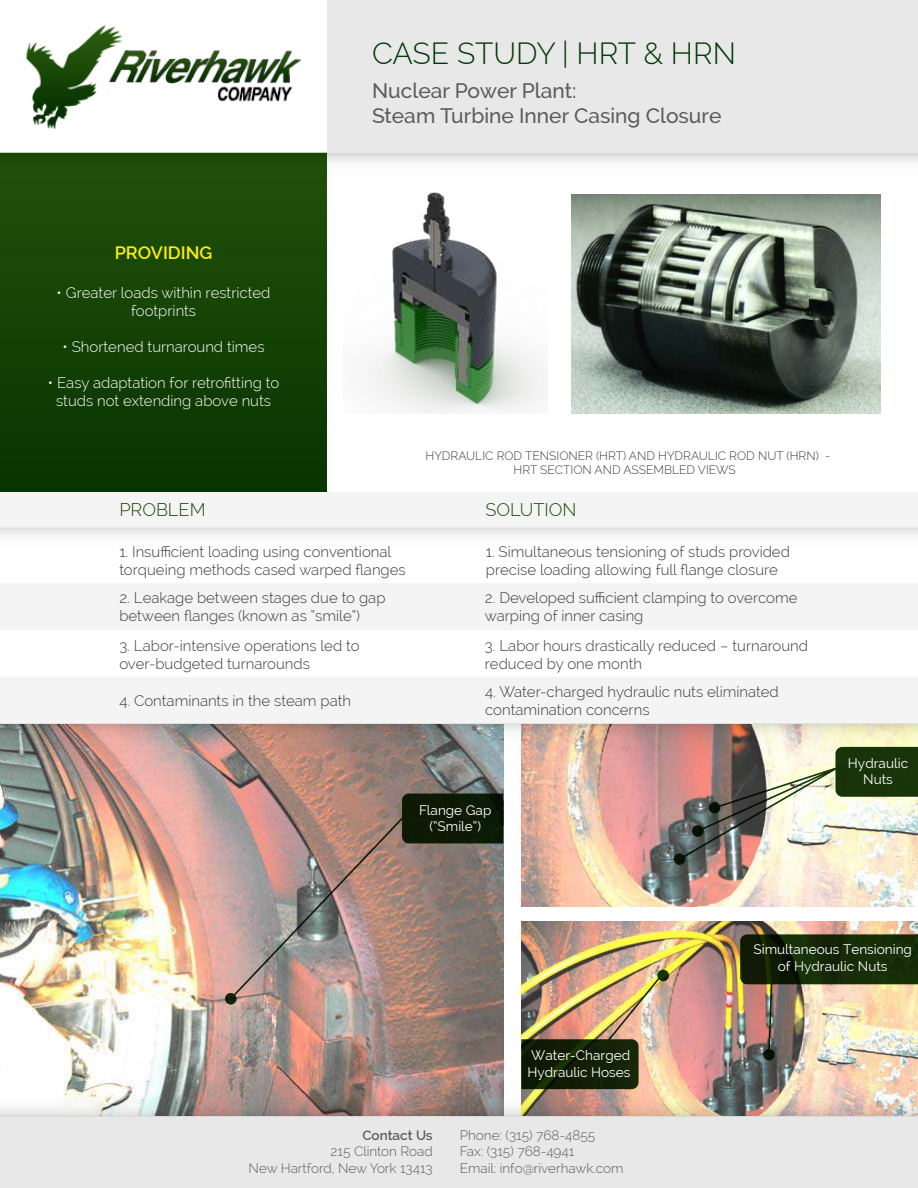
<style>
.page{position:relative;width:918px;height:1188px;background:#fff}
.page>*{position:absolute;margin:0;border:0;box-sizing:border-box;transform-origin:0 0}
.t1{font:300 30px "Raleway";color:#003804}
.t2{font:500 21px/25.2px "Raleway";color:#5b5b5b}
.t3{font:300 18px "Raleway";color:#174606}
.t4{font:600 18px "Raleway";color:#fff100}
.t5{font:300 15px/18px "Raleway";color:#3c3c3c}
.t6{font:300 15px/18px "Raleway";color:#fff;text-align:center}
.t7{font:13.65px/16.4px "Raleway";color:#fff;text-align:center}
.t8{font:300 13.5px/16.2px "Raleway";color:#5d5d5d}
.t9{font:600 13.5px "Raleway";color:#5d5d5d}
.t10{font:300 12px/14.4px "Raleway";color:#3c3c3c;text-align:center}
</style>
<div class="page">
<img style="left:0;top:759px;width:503px;height:321px">
<img style="left:521px;top:759px;width:397px;height:147px">
<img style="left:521px;top:922px;width:397px;height:158px">
<img style="left:0;top:189px;width:327px;height:303px">
<img style="left:571px;top:195px;width:310px;height:219px">
<div style="left:327px;top:0;width:591px;height:153px;background:#e8e8e8"></div>
<img style="left:26px;top:25px;width:276px;height:104px">
<div style="left:0;top:583px;width:918px;height:47px;background:#f4f4f4"></div>
<div style="left:0;top:677px;width:918px;height:46px;background:#f4f4f4"></div>
<div style="left:0;top:1116px;width:918px;height:72px;background:#e8e8e8"></div>
<img style="left:0;top:153px;width:918px;height:36px">
<div style="left:0;top:492px;width:918px;height:35px;background:#f4f4f4"></div>
<img style="left:0;top:723px;width:918px;height:36px">
<img style="left:674px;top:747px;width:244px;height:118px">
<img style="left:521px;top:970px;width:148px;height:110px">
<img style="left:740px;top:935px;width:178px;height:125px">
<img style="left:0;top:1080px;width:918px;height:36px">
<img style="left:225px;top:794px;width:278px;height:210px">
<img style="left:344px;top:175px;width:203px;height:239px">
<h1 class="t1" style="left:372px;top:36px;width:366px">CASE STUDY | HRT &amp; HRN</h1>
<p class="t4" style="left:115px;top:242px;width:99px">PROVIDING</p>
<p class="t6" style="left:57px;top:285px;width:215px">ï Greater loads within restricted footprints</p>
<p class="t6" style="left:63px;top:339px;width:203px">ï Shortened turnaround times</p>
<p class="t6" style="left:48px;top:374px;width:233px">• Easy adaptation for retrofitting to studs not extending above nuts</p>
<h2 class="t2" style="left:372px;top:80px;width:351px">Nuclear Power Plant:<br>Steam Turbine Inner Casing Closure</h2>
<p class="t10" style="left:426px;top:449px;width:406px">HYDRAULIC ROD TENSIONER (HRT) AND HYDRAULIC ROD NUT (HRN) -<br>HRT SECTION AND ASSEMBLED VIEWS</p>
<p class="t3" style="left:119px;top:499px;width:88px">PROBLEM</p>
<p class="t3" style="left:485px;top:499px;width:93px">SOLUTION</p>
<p class="t5" style="left:119px;top:544px;width:288px">1. Insufficient loading using conventional torqueing methods cased warped flanges</p>
<p class="t5" style="left:486px;top:543px;width:306px">1. Simultaneous tensioning of studs provided precise loading allowing full flange closure</p>
<p class="t5" style="left:119px;top:590px;width:268px">2. Leakage between stages due to gap between flanges (known as “smile”)</p>
<p class="t5" style="left:485px;top:590px;width:314px">2. Developed sufficient clamping to overcome warping of inner casing</p>
<p class="t5" style="left:119px;top:638px;width:242px">3. Labor-intensive operations led to over-budgeted turnarounds</p>
<p class="t5" style="left:119px;top:693px;width:233px">4. Contaminants in the steam path</p>
<p class="t5" style="left:485px;top:637px;width:325px">3. Labor hours drastically reduced – turnaround reduced by one month</p>
<p class="t5" style="left:485px;top:683px;width:295px">4. Water-charged hydraulic nuts eliminated contamination concerns</p>
<p class="t7" style="left:419px;top:803px;width:74px">Flange Gap (”Smile”)</p>
<p class="t7" style="left:848px;top:756px;width:62px">Hydraulic<br>Nuts</p>
<p class="t7" style="left:527px;top:1049px;width:105px;text-align:left">Water-Charged<br>Hydraulic Hoses</p>
<p class="t7" style="left:753px;top:943px;width:160px">Simultaneous Tensioning of Hydraulic Nuts</p>
<p class="t9" style="left:363px;top:1128px;width:72px">Contact Us</p>
<p class="t8" style="left:249px;top:1143px;width:186px;text-align:right">215 Clinton Road<br>New Hartford, New York 13413</p>
<p class="t8" style="left:460px;top:1127px;width:165px">Phone: (315) 768-4855<br>Fax: (315) 768-4941<br>Email: info@riverhawk.com</p>
</div>
